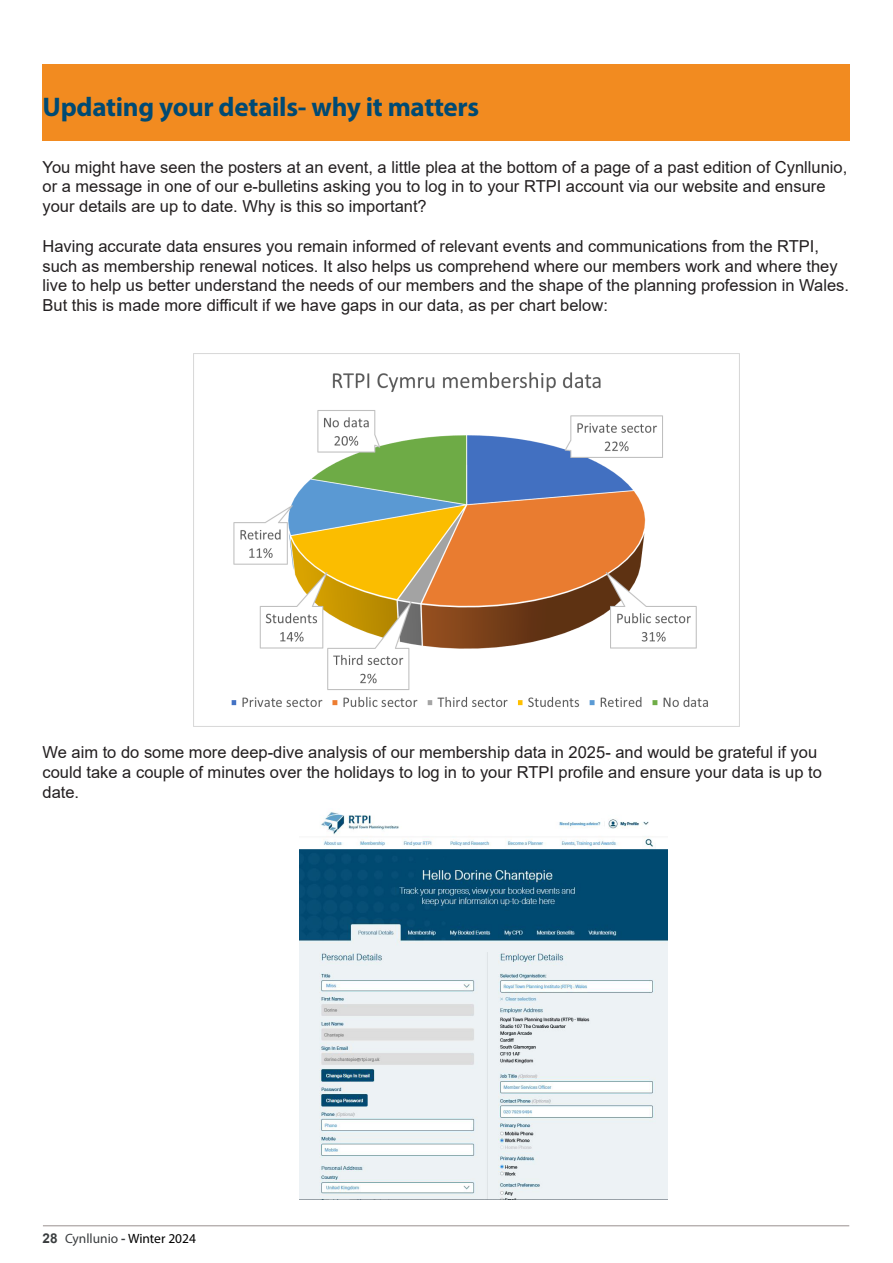
<style>
.page{position:relative;width:893px;height:1263px;background:#fff}
.page>*{position:absolute;margin:0;border:0;box-sizing:border-box;transform-origin:0 0}
.t1{font:700 27px "Myriad Pro";letter-spacing:-.01em;color:#004a73}
.t2{font:16.5px/19.8px "Arial";color:#231f20}
.t3{font:13.5px "Myriad Pro";color:#000}
.s1{font-family:"Arial";font-weight:700;color:#3a3d3f}
.s2{color:#3a3d3f}
.s3{font-weight:700;color:#3a3d3f}
</style>
<div class="page">
<hr style="left:43px;top:1225px;width:806px;height:1px;background:#999190">
<div style="left:43px;top:64px;width:807px;height:76px;background:#f28b20"></div>
<img style="left:231px;top:354px;width:509px;height:372px">
<img style="left:300px;top:812px;width:368px;height:387px">
<p class="t1" style="left:43px;top:90px;width:438px">Updating your details- why it matters</p>
<p class="t2" style="left:43px;top:157px;width:806px">You might have seen the posters at an event, a little plea at the bottom of a page of a past edition of Cynllunio, or a message in one of our e-bulletins asking you to log in to your RTPI account via our website and ensure your details are up to date. Why is this so important?</p>
<p class="t2" style="left:43px;top:236px;width:808px">Having accurate data ensures you remain informed of relevant events and communications from the RTPI, such as membership renewal notices. It also helps us comprehend where our members work and where they live to help us better understand the needs of our members and the shape of the planning profession in Wales.<br>But this is made more difficult if we have gaps in our data, as per chart below:</p>
<p class="t2" style="left:43px;top:742px;width:781px">We aim to do some more deep-dive analysis of our membership data in 2025- and would be grateful if you could take a couple of minutes over the holidays to log in to your RTPI profile and ensure your data is up to date.</p>
<p class="t3" style="left:43px;top:1230px;width:155px"><span class="s1">28</span> <span class="s2">Cynllunio</span> <span class="s3">-</span> Winter 2024</p>
</div>
